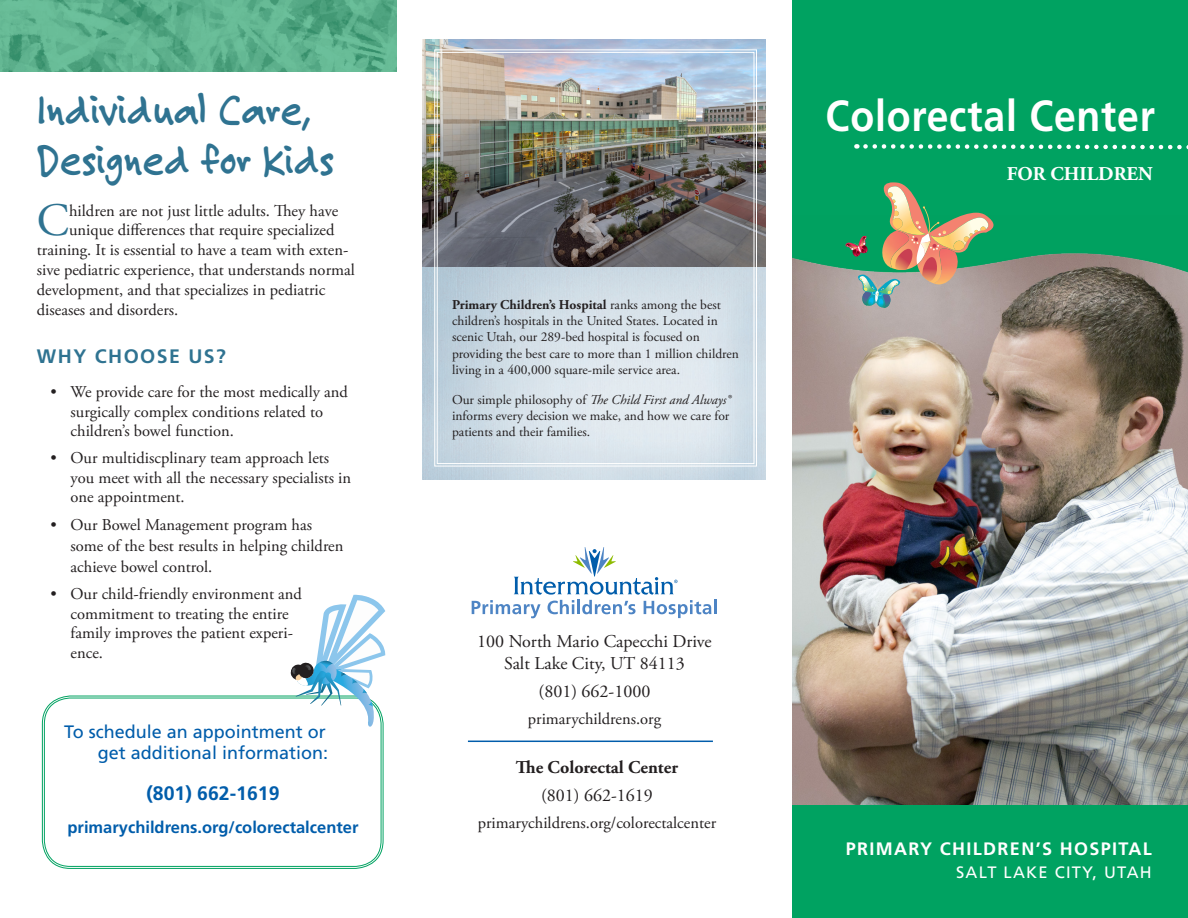
<style>
.page{position:relative;width:1188px;height:918px;background:#fff}
.page>*{position:absolute;margin:0;border:0;box-sizing:border-box;transform-origin:0 0}
.t1{font:46.35px "Adobe Garamond Pro";color:#2f7391}
.t2{font:700 45px/49.5px "Felt Tip Roman";color:#2f7391;scale:.9 1}
.t3{font:700 43.5px "Frutiger LT Std";letter-spacing:.02em;color:#fff;scale:.9 1}
.t4{font:700 19.5px "Frutiger LT Std";color:#015dab}
.t5{font:700 19.5px "Frutiger LT Std";letter-spacing:.075em;color:#2f7391}
.t6{font:700 19.5px "Adobe Garamond Pro";color:#fff}
.t7{font:18px/21.6px "Adobe Garamond Pro";color:#231f20;text-align:center}
.t8{font:18px/21.6px "Frutiger LT Std";color:#015dab;text-align:right}
.t9{font:700 18px "Frutiger LT Std";letter-spacing:.075em;color:#fff}
.t10{font:700 18px "Adobe Garamond Pro";color:#231f20}
.t11{font:16.5px/19.8px "Adobe Garamond Pro";color:#231f20}
.t12{font:700 16.5px "Frutiger LT Std";color:#015dab}
.t13{font:16.5px "Frutiger LT Std";letter-spacing:.075em;color:#fff}
.t14{font:13.5px/16.2px "Adobe Garamond Pro";color:#231f20}
.s1{font-weight:700}
.s2{font-style:italic}
</style>
<div class="page">
<img style="left:0;top:0;width:396px;height:71px">
<img style="left:793px;top:326px;width:395px;height:479px">
<div style="left:793px;top:0;width:395px;height:253px;background:#00a261"></div>
<div style="left:42px;top:696px;width:342px;height:173px;border:1px solid #00a261;border-radius:28px"></div>
<div style="left:44px;top:698px;width:338px;height:169px;border:1px solid #00a261;border-radius:26px"></div>
<hr style="left:714px;top:600px;width:3px;height:14px;background:#4d84c4">
<svg style="left:472px;top:547px;width:239px;height:71px"></svg>
<img style="left:423px;top:40px;width:342px;height:228px">
<svg style="left:856px;top:144px;width:332px;height:6px"></svg>
<div style="left:793px;top:805px;width:395px;height:113px;background:#00a261"></div>
<svg style="left:423px;top:268px;width:342px;height:211px;background:#c4d4e0"></svg>
<img style="left:793px;top:253px;width:395px;height:73px">
<img style="left:434px;top:49px;width:323px;height:418px">
<div style="left:437px;top:52px;width:317px;height:412px;border:1px solid #fff"></div>
<svg style="left:843px;top:182px;width:151px;height:127px"></svg>
<svg style="left:290px;top:595px;width:95px;height:132px"></svg>
<hr style="left:468px;top:741px;width:245px;height:1px;background:#015dab">
<p class="t2" style="left:37px;top:85px;width:332px">Individual Care,<br>Designed for Kids</p>
<p class="t1" style="left:37px;top:193px;width:34px">C</p>
<p class="t11" style="left:69px;top:201px;width:271px">hildren are not just little adults. They have</p>
<p class="t11" style="left:69px;top:221px;width:267px">unique differences that require specialized</p>
<p class="t11" style="left:37px;top:241px;width:313px">training. It is essential to have a team with exten-</p>
<p class="t11" style="left:37px;top:261px;width:319px">sive pediatric experience, that understands normal</p>
<p class="t11" style="left:37px;top:280px;width:290px">development, and that specializes in pediatric</p>
<p class="t11" style="left:37px;top:300px;width:143px">diseases and disorders.</p>
<p class="t5" style="left:37px;top:345px;width:191px">WHY CHOOSE US?</p>
<p class="t11" style="left:71px;top:382px;width:279px;text-indent:-20px">• We provide care for the most medically and surgically complex conditions related to children’s bowel function.</p>
<p class="t11" style="left:71px;top:448px;width:282px;text-indent:-20px">• Our multidiscplinary team approach lets you meet with all the necessary specialists in one appointment.</p>
<p class="t11" style="left:71px;top:515px;width:274px;line-height:21px;text-indent:-20px">• Our Bowel Management program has some of the best results in helping children achieve bowel control.</p>
<p class="t11" style="left:71px;top:584px;width:233px;text-indent:-20px">• Our child-friendly environment and commitment to treating the entire family improves the patient experi&shy;ence.</p>
<p class="t8" style="left:64px;top:721px;width:265px">To schedule an appointment or get additional information:</p>
<p class="t4" style="left:146px;top:782px;width:135px">(801) 662-1619</p>
<p class="t12" style="left:68px;top:818px;width:292px">primarychildrens.org/colorectalcenter</p>
<p class="t14" style="left:452px;top:297px;width:288px"><span class="s1">Primary Children’s Hospital</span> ranks among the best children’s hospitals in the United States. Located in scenic Utah, our 289-bed hospital is focused on providing the best care to more than 1 million children living in a 400,000 square-mile service area.</p>
<p class="t14" style="left:452px;top:392px;width:280px;text-align:justify">Our simple philosophy of <span class="s2">The Child First and Always® </span>informs every decision we make, and how we care for patients and their families.</p>
<p class="t7" style="left:477px;top:632px;width:236px">100 North Mario Capecchi Drive<br>Salt Lake City, UT 84113</p>
<p class="t7" style="left:539px;top:681px;width:113px">(801) 662-1000</p>
<p class="t11" style="left:528px;top:709px;width:135px">primarychildrens.org</p>
<p class="t10" style="left:516px;top:756px;width:164px">The Colorectal Center</p>
<p class="t7" style="left:541px;top:785px;width:113px">(801) 662-1619</p>
<p class="t11" style="left:478px;top:813px;width:240px">primarychildrens.org/colorectalcenter</p>
<p class="t3" style="left:826px;top:91px;width:368px">Colorectal Center</p>
<p class="t6" style="left:1007px;top:162px;width:148px">FOR CHILDREN</p>
<p class="t9" style="left:846px;top:839px;width:308px">PRIMARY CHILDREN’S HOSPITAL</p>
<p class="t13" style="left:956px;top:862px;width:197px">SALT LAKE CITY, UTAH</p>
</div>
